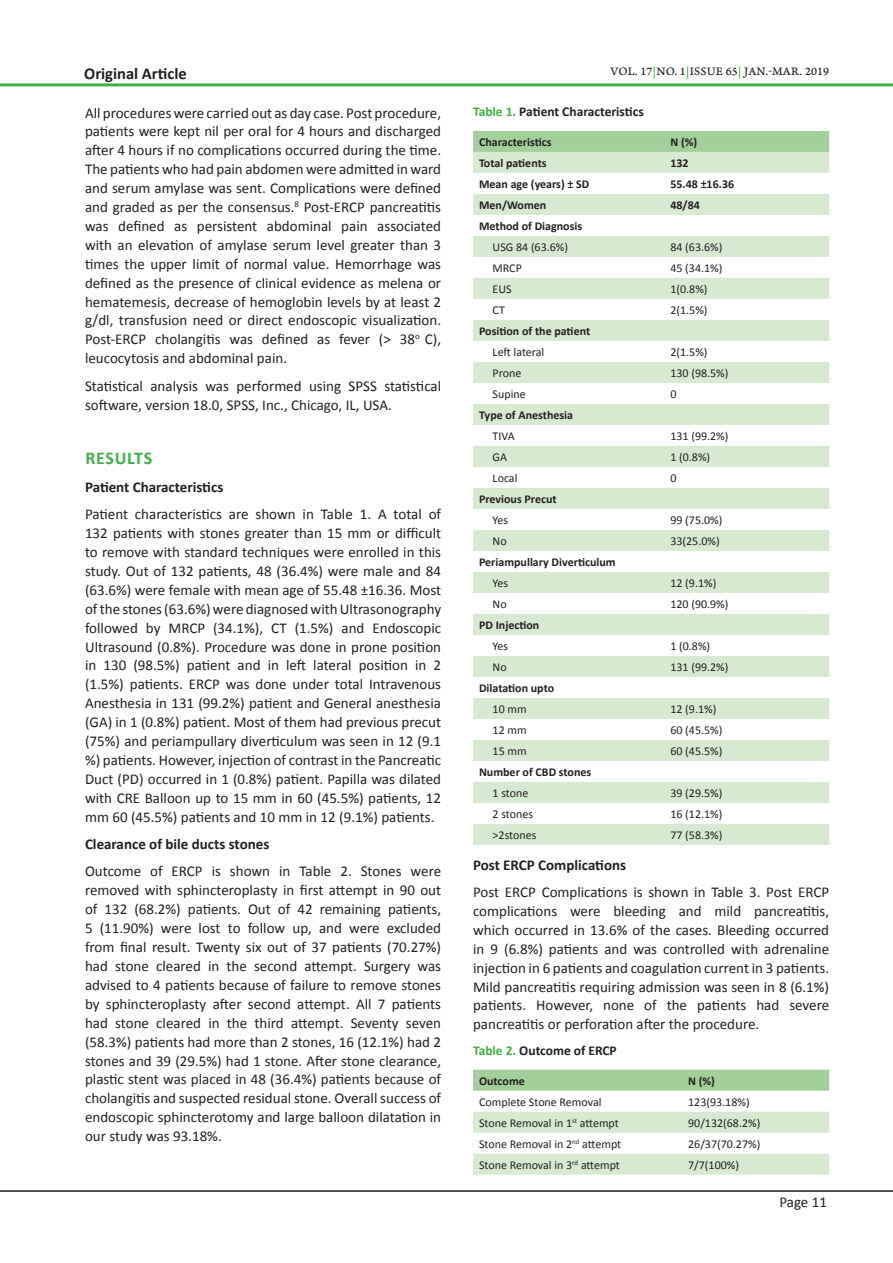
<style>
.page{position:relative;width:893px;height:1263px;background:#fff}
.page>*{position:absolute;margin:0;border:0;box-sizing:border-box;transform-origin:0 0}
.Normal_Text{font:700 18px "Calibri";letter-spacing:.035em;color:#40ae49}
.Abstract_Words{font:700 16.5px "Calibri";color:#231f20}
.Normal_Text-2{font:15px/18.9px "Calibri";color:#231f20;text-align:justify}
.Normal_Text-3{font:700 15px "Calibri";color:#231f20}
.Table_Figure_Legend{font:700 13.5px "Calibri";color:#231f20}
.Table_Text{font:12px "Calibri";color:#231f20}
.Table_Text-2{font:700 12px "Calibri";color:#231f20}
.t1{font:12px "Arno Pro Caption";letter-spacing:.01em;color:#231f20}
.s1{color:#40ae49}
</style>
<div class="page">
<hr style="left:0;top:1190px;width:893px;height:2px;background:#231f20">
<hr style="left:0;top:83px;width:893px;height:3px;background:#40ae49">
<div style="left:473px;top:131px;width:356px;height:21px;background:#a3cf9a"></div>
<svg style="left:473px;top:152px;width:356px;height:693px;fill:#d8e9d2"></svg>
<div style="left:473px;top:1070px;width:356px;height:21px;background:#a3cf9a"></div>
<svg style="left:473px;top:1112px;width:356px;height:63px"></svg>
<p class="Abstract_Words" style="left:84px;top:63px;width:104px">Original Article</p>
<p class="Normal_Text-2" style="left:85px;top:103px;width:358px">All procedures were carried out as day case. Post procedure, patients were kept nil per oral for 4 hours and discharged after 4 hours if no complications occurred during the time.<br>The patients who had pain abdomen were admitted in ward and serum amylase was sent. Complications were defined and graded as per the consensus.<sup>8</sup> Post-ERCP pancreatitis was defined as persistent abdominal pain associated with an elevation of amylase serum level greater than 3 times the upper limit of normal value. Hemorrhage was defined as the presence of clinical evidence as melena or hematemesis, decrease of hemoglobin levels by at least 2 g/dl, transfusion need or direct endoscopic visualization.<br>Post-ERCP cholangitis was defined as fever (&gt; 38<sup>o</sup> C), leucocytosis and abdominal pain.</p>
<p class="Normal_Text-2" style="left:85px;top:376px;width:358px">Statistical analysis was performed using SPSS statistical software, version 18.0, SPSS, Inc., Chicago, IL, USA.</p>
<p class="Normal_Text" style="left:85px;top:447px;width:68px">RESULTS</p>
<p class="Normal_Text-3" style="left:85px;top:477px;width:140px">Patient Characteristics</p>
<p class="Normal_Text-2" style="left:85px;top:505px;width:358px">Patient characteristics are shown in Table 1. A total of 132 patients with stones greater than 15 mm or difficult to remove with standard techniques were enrolled in this study. Out of 132 patients, 48 (36.4%) were male and 84 (63.6%) were female with mean age of 55.48 ±16.36. Most of the stones (63.6%) were diagnosed with Ultrasonography followed by MRCP (34.1%), CT (1.5%) and Endoscopic Ultrasound (0.8%). Procedure was done in prone position in 130 (98.5%) patient and in left lateral position in 2 (1.5%) patients. ERCP was done under total Intravenous Anesthesia in 131 (99.2%) patient and General anesthesia (GA) in 1 (0.8%) patient. Most of them had previous precut (75%) and periampullary diverticulum was seen in 12 (9.1 %) patients. However, injection of contrast in the Pancreatic Duct (PD) occurred in 1 (0.8%) patient. Papilla was dilated with CRE Balloon up to 15 mm in 60 (45.5%) patients, 12 mm 60 (45.5%) patients and 10 mm in 12 (9.1%) patients.</p>
<p class="Normal_Text-3" style="left:85px;top:834px;width:186px">Clearance of bile ducts stones</p>
<p class="Normal_Text-2" style="left:85px;top:862px;width:358px">Outcome of ERCP is shown in Table 2. Stones were removed with sphincteroplasty in first attempt in 90 out of 132 (68.2%) patients. Out of 42 remaining patients, 5 (11.90%) were lost to follow up, and were excluded from final result. Twenty six out of 37 patients (70.27%) had stone cleared in the second attempt. Surgery was advised to 4 patients because of failure to remove stones by sphincteroplasty after second attempt. All 7 patients had stone cleared in the third attempt. Seventy seven (58.3%) patients had more than 2 stones, 16 (12.1%) had 2 stones and 39 (29.5%) had 1 stone. After stone clearance, plastic stent was placed in 48 (36.4%) patients because of cholangitis and suspected residual stone. Overall success of endoscopic sphincterotomy and large balloon dilatation in our study was 93.18%.</p>
<p class="t1" style="left:611px;top:64px;width:220px">VOL. 17<span class="s1">|</span>NO. 1<span class="s1">|</span>ISSUE 65<span class="s1">|</span> JAN.-MAR. 2019</p>
<p class="Table_Figure_Legend" style="left:473px;top:103px;width:172px"><span class="s1">Table 1.</span> Patient Characteristics</p>
<p class="Table_Text-2" style="left:479px;top:134px;width:74px">Characteristics</p>
<p class="Table_Text-2" style="left:670px;top:134px;width:28px">N (%)</p>
<p class="Table_Text-2" style="left:479px;top:155px;width:69px">Total patients</p>
<p class="Table_Text-2" style="left:670px;top:155px;width:20px">132</p>
<p class="Table_Text-2" style="left:479px;top:176px;width:112px">Mean age (years) ± SD</p>
<p class="Table_Text-2" style="left:670px;top:176px;width:65px">55.48 ±16.36</p>
<p class="Table_Text-2" style="left:479px;top:197px;width:69px">Men/Women</p>
<p class="Table_Text-2" style="left:670px;top:197px;width:31px">48/84</p>
<p class="Table_Text-2" style="left:479px;top:218px;width:105px">Method of Diagnosis</p>
<p class="Table_Text" style="left:493px;top:239px;width:77px">USG 84 (63.6%)</p>
<p class="Table_Text" style="left:670px;top:239px;width:54px">84 (63.6%)</p>
<p class="Table_Text" style="left:493px;top:260px;width:31px">MRCP</p>
<p class="Table_Text" style="left:670px;top:260px;width:54px">45 (34.1%)</p>
<p class="Table_Text" style="left:493px;top:281px;width:21px">EUS</p>
<p class="Table_Text" style="left:670px;top:281px;width:39px">1(0.8%)</p>
<p class="Table_Text" style="left:493px;top:302px;width:14px">CT</p>
<p class="Table_Text" style="left:670px;top:302px;width:39px">2(1.5%)</p>
<p class="Table_Text-2" style="left:479px;top:323px;width:113px">Position of the patient</p>
<p class="Table_Text" style="left:493px;top:344px;width:53px">Left lateral</p>
<p class="Table_Text" style="left:670px;top:344px;width:39px">2(1.5%)</p>
<p class="Table_Text" style="left:493px;top:365px;width:30px">Prone</p>
<p class="Table_Text" style="left:670px;top:365px;width:60px">130 (98.5%)</p>
<p class="Table_Text" style="left:493px;top:386px;width:35px">Supine</p>
<p class="Table_Text" style="left:670px;top:386px;width:8px">0</p>
<p class="Table_Text-2" style="left:479px;top:407px;width:96px">Type of Anesthesia</p>
<p class="Table_Text" style="left:493px;top:428px;width:24px">TIVA</p>
<p class="Table_Text" style="left:670px;top:428px;width:60px">131 (99.2%)</p>
<p class="Table_Text" style="left:493px;top:449px;width:16px">GA</p>
<p class="Table_Text" style="left:670px;top:449px;width:41px">1 (0.8%)</p>
<p class="Table_Text" style="left:493px;top:470px;width:26px">Local</p>
<p class="Table_Text" style="left:670px;top:470px;width:8px">0</p>
<p class="Table_Text-2" style="left:479px;top:491px;width:79px">Previous Precut</p>
<p class="Table_Text" style="left:493px;top:512px;width:17px">Yes</p>
<p class="Table_Text" style="left:670px;top:512px;width:54px">99 (75.0%)</p>
<p class="Table_Text" style="left:493px;top:533px;width:16px">No</p>
<p class="Table_Text" style="left:670px;top:533px;width:51px">33(25.0%)</p>
<p class="Table_Text-2" style="left:479px;top:554px;width:138px">Periampullary Diverticulum</p>
<p class="Table_Text" style="left:493px;top:575px;width:17px">Yes</p>
<p class="Table_Text" style="left:670px;top:575px;width:47px">12 (9.1%)</p>
<p class="Table_Text" style="left:493px;top:596px;width:16px">No</p>
<p class="Table_Text" style="left:670px;top:596px;width:60px">120 (90.9%)</p>
<p class="Table_Text-2" style="left:479px;top:617px;width:62px">PD Injection</p>
<p class="Table_Text" style="left:493px;top:638px;width:17px">Yes</p>
<p class="Table_Text" style="left:670px;top:638px;width:41px">1 (0.8%)</p>
<p class="Table_Text" style="left:493px;top:659px;width:16px">No</p>
<p class="Table_Text" style="left:670px;top:659px;width:60px">131 (99.2%)</p>
<p class="Table_Text-2" style="left:479px;top:680px;width:77px">Dilatation upto</p>
<p class="Table_Text" style="left:493px;top:701px;width:36px">10 mm</p>
<p class="Table_Text" style="left:670px;top:701px;width:47px">12 (9.1%)</p>
<p class="Table_Text" style="left:493px;top:722px;width:36px">12 mm</p>
<p class="Table_Text" style="left:670px;top:722px;width:54px">60 (45.5%)</p>
<p class="Table_Text" style="left:493px;top:743px;width:36px">15 mm</p>
<p class="Table_Text" style="left:670px;top:743px;width:54px">60 (45.5%)</p>
<p class="Table_Text-2" style="left:479px;top:764px;width:114px">Number of CBD stones</p>
<p class="Table_Text" style="left:493px;top:785px;width:37px">1 stone</p>
<p class="Table_Text" style="left:670px;top:785px;width:54px">39 (29.5%)</p>
<p class="Table_Text" style="left:493px;top:806px;width:42px">2 stones</p>
<p class="Table_Text" style="left:670px;top:806px;width:54px">16 (12.1%)</p>
<p class="Table_Text" style="left:493px;top:827px;width:45px">&gt;2stones</p>
<p class="Table_Text" style="left:670px;top:827px;width:54px">77 (58.3%)</p>
<p class="Normal_Text-3" style="left:473px;top:855px;width:155px">Post ERCP Complications</p>
<p class="Normal_Text-2" style="left:473px;top:883px;width:358px">Post ERCP Complications is shown in Table 3. Post ERCP complications were bleeding and mild pancreatitis, which occurred in 13.6% of the cases. Bleeding occurred in 9 (6.8%) patients and was controlled with adrenaline injection in 6 patients and coagulation current in 3 patients.<br>Mild pancreatitis requiring admission was seen in 8 (6.1%) patients. However, none of the patients had severe pancreatitis or perforation after the procedure.</p>
<p class="Table_Figure_Legend" style="left:473px;top:1042px;width:145px"><span class="s1">Table 2.</span> Outcome of ERCP</p>
<p class="Table_Text-2" style="left:479px;top:1073px;width:47px">Outcome</p>
<p class="Table_Text-2" style="left:688px;top:1073px;width:28px">N (%)</p>
<p class="Table_Text" style="left:479px;top:1094px;width:124px">Complete Stone Removal</p>
<p class="Table_Text" style="left:688px;top:1094px;width:63px">123(93.18%)</p>
<p class="Table_Text" style="left:479px;top:1115px;width:141px">Stone Removal in 1<sup>st</sup> attempt</p>
<p class="Table_Text" style="left:688px;top:1115px;width:74px">90/132(68.2%)</p>
<p class="Table_Text" style="left:479px;top:1136px;width:144px">Stone Removal in 2<sup>nd</sup> attempt</p>
<p class="Table_Text" style="left:688px;top:1136px;width:74px">26/37(70.27%)</p>
<p class="Table_Text" style="left:479px;top:1157px;width:142px">Stone Removal in 3<sup>rd</sup> attempt</p>
<p class="Table_Text" style="left:688px;top:1157px;width:52px">7/7(100%)</p>
<p class="Normal_Text-2" style="left:779px;top:1193px;width:49px">Page 11</p>
</div>
